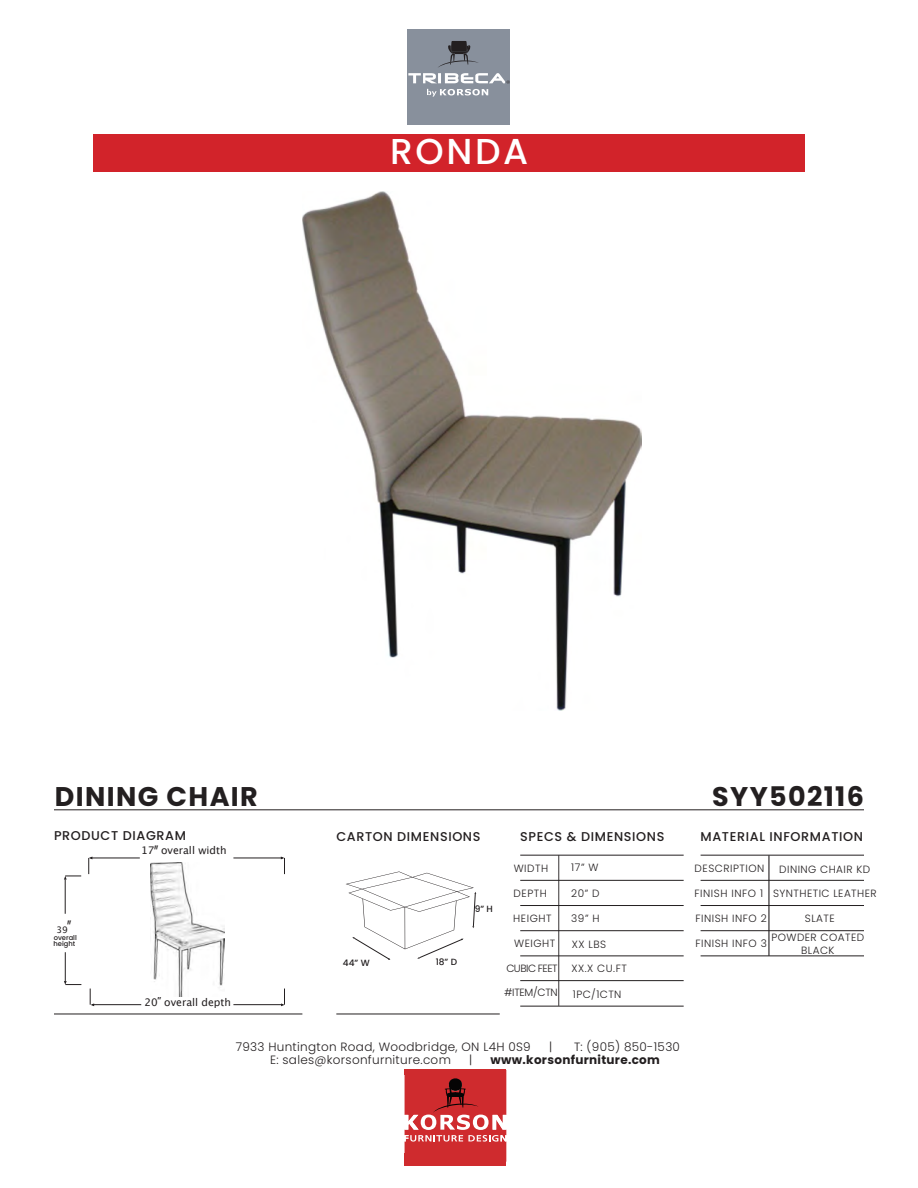
<style>
.page{position:relative;width:918px;height:1188px;background:#fff}
.page>*{position:absolute;margin:0;border:0;box-sizing:border-box;transform-origin:0 0}
.t1{font:500 36px "Poppins";letter-spacing:.075em;color:#fff}
.t2{font:700 27px "Poppins";letter-spacing:.05em;color:#231f20}
.t3{font:500 16.65px "Poppins";color:#231f20;scale:.6 1}
.t4{font:500 12.75px "Poppins";letter-spacing:.05em;color:#231f20}
.t5{font:300 12px "Poppins";letter-spacing:.025em;color:#231f20}
.t6{font:700 12px "Poppins";letter-spacing:.025em;color:#231f20}
.t7{font:300 10.5px/19px "Poppins";letter-spacing:.05em;color:#231f20;text-align:center}
.t8{font:10.5px "Lucida Grande";color:#231f20}
.t9{font:300 10.5px "Poppins";letter-spacing:-.05em;color:#231f20}
.t10{font:500 9px "Poppins";color:#231f20}
.t11{font:9px "Lucida Grande";color:#231f20}
.t12{font:500 6.75px/6.8px "Poppins";color:#231f20}
</style>
<div class="page">
<div style="left:94px;top:134px;width:711px;height:38px;background:#d2232a"></div>
<hr style="left:54px;top:809px;width:810px;height:1px;background:#231f20">
<hr style="left:701px;top:855px;width:163px;height:1px;background:#231f20">
<hr style="left:701px;top:880px;width:163px;height:1px;background:#231f20">
<hr style="left:701px;top:905px;width:163px;height:1px;background:#231f20">
<hr style="left:701px;top:930px;width:163px;height:1px;background:#231f20">
<hr style="left:701px;top:956px;width:163px;height:1px;background:#231f20">
<hr style="left:520px;top:855px;width:164px;height:1px;background:#231f20">
<hr style="left:520px;top:880px;width:164px;height:1px;background:#231f20">
<hr style="left:520px;top:905px;width:164px;height:1px;background:#231f20">
<hr style="left:520px;top:930px;width:164px;height:1px;background:#231f20">
<hr style="left:520px;top:956px;width:164px;height:1px;background:#231f20">
<hr style="left:54px;top:1014px;width:248px;height:1px;background:#231f20">
<hr style="left:336px;top:1014px;width:164px;height:1px;background:#231f20">
<svg style="left:346px;top:871px;width:130px;height:89px"></svg>
<hr style="left:91px;top:858px;width:49px;height:1px;background:#231f20">
<svg style="left:88px;top:857px;width:4px;height:17px"></svg>
<hr style="left:233px;top:858px;width:50px;height:1px;background:#231f20">
<svg style="left:281px;top:857px;width:4px;height:17px"></svg>
<hr style="left:92px;top:1004px;width:49px;height:1px;background:#231f20">
<hr style="left:233px;top:1004px;width:50px;height:1px;background:#231f20">
<svg style="left:281px;top:989px;width:4px;height:17px"></svg>
<svg style="left:90px;top:989px;width:4px;height:17px"></svg>
<hr style="left:65px;top:879px;width:1px;height:35px;background:#231f20">
<svg style="left:64px;top:876px;width:17px;height:4px"></svg>
<svg style="left:64px;top:952px;width:17px;height:33px"></svg>
<hr style="left:520px;top:980px;width:164px;height:1px;background:#231f20">
<img style="left:303px;top:192px;width:338px;height:519px">
<img style="left:150px;top:862px;width:75px;height:134px">
<div style="left:405px;top:1153px;width:101px;height:13px;background:#cf2b2e"></div>
<div style="left:405px;top:1069px;width:101px;height:5px;background:#cf2b2e"></div>
<svg style="left:405px;top:1074px;width:101px;height:79px"></svg>
<div style="left:408px;top:30px;width:102px;height:95px;background:#88909c"></div>
<svg style="left:408px;top:41px;width:102px;height:56px"></svg>
<hr style="left:558px;top:855px;width:1px;height:151px;background:#231f20">
<hr style="left:520px;top:1006px;width:164px;height:1px;background:#231f20">
<hr style="left:769px;top:855px;width:1px;height:101px;background:#231f20">
<p class="t1" style="left:390px;top:131px;width:140px">RONDA</p>
<p class="t2" style="left:55px;top:781px;width:205px">DINING CHAIR</p>
<p class="t2" style="left:712px;top:781px;width:153px">SYY502116</p>
<p class="t4" style="left:54px;top:828px;width:134px">PRODUCT DIAGRAM</p>
<p class="t4" style="left:701px;top:829px;width:164px">MATERIAL INFORMATION</p>
<p class="t7" style="left:695px;top:859px;width:71px">DESCRIPTION</p>
<p class="t7" style="left:695px;top:883px;width:70px">FINISH INFO 1</p>
<p class="t7" style="left:695px;top:909px;width:73px">FINISH INFO 2</p>
<p class="t4" style="left:520px;top:829px;width:146px">SPECS &amp; DIMENSIONS</p>
<p class="t7" style="left:514px;top:858px;width:36px">WIDTH</p>
<p class="t7" style="left:571px;top:858px;width:29px">17” W</p>
<p class="t7" style="left:571px;top:883px;width:30px">20” D</p>
<p class="t7" style="left:571px;top:909px;width:30px">39” H</p>
<p class="t4" style="left:336px;top:829px;width:146px">CARTON DIMENSIONS</p>
<h3 class="t3" style="left:154px;top:842px;width:9px">”</h3>
<p class="t8" style="left:141px;top:844px;width:87px">17 overall width</p>
<p class="t7" style="left:779px;top:859px;width:92px">DINING CHAIR KD</p>
<p class="t7" style="left:773px;top:884px;width:105px">SYNTHETIC LEATHER</p>
<p class="t7" style="left:771px;top:909px;width:94px">SLATE<br>POWDER COATED</p>
<p class="t7" style="left:801px;top:941px;width:35px">BLACK</p>
<p class="t7" style="left:514px;top:884px;width:35px">DEPTH</p>
<p class="t7" style="left:513px;top:909px;width:40px">HEIGHT</p>
<p class="t7" style="left:514px;top:934px;width:43px">WEIGHT</p>
<p class="t10" style="left:475px;top:903px;width:20px">9” H</p>
<h3 class="t3" style="left:67px;top:917px;width:9px">”</h3>
<p class="t12" style="left:53px;top:934px;width:25px">overall height</p>
<p class="t11" style="left:56px;top:924px;width:13px">39</p>
<p class="t7" style="left:695px;top:934px;width:73px">FINISH INFO 3</p>
<p class="t7" style="left:572px;top:935px;width:36px">XX LBS</p>
<p class="t7" style="left:571px;top:959px;width:57px">XX.X CU.FT</p>
<p class="t10" style="left:343px;top:957px;width:28px">44” W</p>
<p class="t10" style="left:436px;top:957px;width:23px">18” D</p>
<p class="t9" style="left:506px;top:962px;width:53px">CUBIC FEET</p>
<p class="t7" style="left:504px;top:983px;width:55px">#ITEM/CTN</p>
<p class="t7" style="left:573px;top:985px;width:50px">1PC/1CTN</p>
<h3 class="t3" style="left:158px;top:992px;width:9px">”</h3>
<p class="t8" style="left:144px;top:996px;width:88px">20 overall depth</p>
<p class="t5" style="left:236px;top:1039px;width:297px">7933 Huntington Road, Woodbridge, ON L4H 0S9</p>
<p class="t5" style="left:549px;top:1039px;width:5px">|</p>
<p class="t5" style="left:574px;top:1039px;width:108px">T: (905) 850-1530</p>
<p class="t5" style="left:270px;top:1053px;width:182px">E: sales@korsonfurniture.com</p>
<p class="t5" style="left:469px;top:1053px;width:5px">|</p>
<p class="t6" style="left:491px;top:1053px;width:171px">www.korsonfurniture.com</p>
</div>
